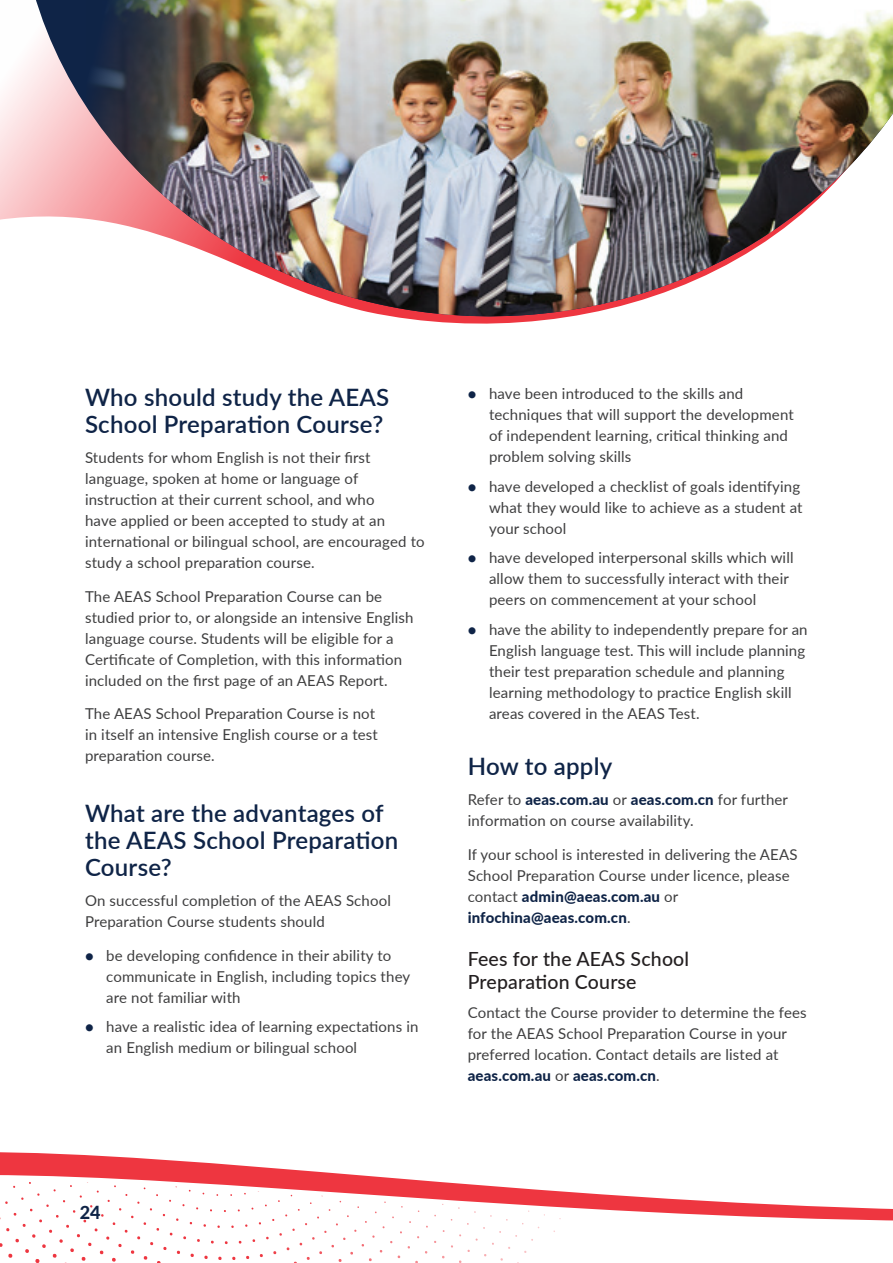
<style>
.page{position:relative;width:893px;height:1263px;background:#fff}
.page>*{position:absolute;margin:0;border:0;box-sizing:border-box;transform-origin:0 0}
.t1{font:600 24px/27px "Lato";letter-spacing:.01em;color:#0f2447}
.t2{font:500 19.5px/22.5px "Lato";letter-spacing:.01em;color:#231f20}
.t3{font:800 18px "Lato";color:#0f2447}
.t4{font:15px/21px "Lato";letter-spacing:.01em;color:#3e3e3f}
.s1{font-weight:800;color:#0f2447}
</style>
<div class="page">
<svg style="left:0;top:1157px;width:194px;height:5px"></svg>
<svg style="left:0;top:1162px;width:893px;height:59px"></svg>
<svg style="left:0;top:1174px;width:571px;height:89px"></svg>
<svg style="left:0;top:71px;width:24px;height:149px"></svg>
<svg style="left:24px;top:0;width:62px;height:219px;background:#c6aab3"></svg>
<img style="left:86px;top:0;width:807px;height:324px">
<h1 class="t1" style="left:85px;top:383px;width:306px">Who should study the AEAS<br>School Preparation Course?</h1>
<p class="t4" style="left:85px;top:446px;width:341px">Students for whom English is not their first language, spoken at home or language of instruction at their current school, and who<br>have applied or been accepted to study at an international or bilingual school, are encouraged to study a school preparation course.</p>
<p class="t4" style="left:85px;top:585px;width:330px">The AEAS School Preparation Course can be studied prior to, or alongside an intensive English language course. Students will be eligible for a Certificate of Completion, with this information included on the first page of an AEAS Report.</p>
<p class="t4" style="left:85px;top:703px;width:294px">The AEAS School Preparation Course is not in itself an intensive English course or a test preparation course.</p>
<h1 class="t1" style="left:85px;top:799px;width:315px">What are the advantages of the AEAS School Preparation<br>Course?</h1>
<p class="t4" style="left:85px;top:889px;width:307px">On successful completion of the AEAS School<br>Preparation Course students should</p>
<p class="t4" style="left:106px;top:944px;width:305px;text-indent:-21px"><span class="s1">•</span> be developing confidence in their ability to communicate in English, including topics they are not familiar with</p>
<p class="t4" style="left:106px;top:1015px;width:314px;text-indent:-21px"><span class="s1">•</span> have a realistic idea of learning expectations in an English medium or bilingual school</p>
<p class="t4" style="left:489px;top:382px;width:306px;text-indent:-21px"><span class="s1">•</span> have been introduced to the skills and techniques that will support the development of independent learning, critical thinking and problem solving skills</p>
<p class="t4" style="left:489px;top:475px;width:315px;text-indent:-21px"><span class="s1">•</span> have developed a checklist of goals identifying what they would like to achieve as a student at your school</p>
<p class="t4" style="left:489px;top:546px;width:306px;text-indent:-21px"><span class="s1">•</span> have developed interpersonal skills which will allow them to successfully interact with their peers on commencement at your school</p>
<p class="t4" style="left:489px;top:618px;width:320px;text-indent:-21px"><span class="s1">•</span> have the ability to independently prepare for an English language test. This will include planning their test preparation schedule and planning learning methodology to practice English skill areas covered in the AEAS Test.</p>
<h1 class="t1" style="left:468px;top:752px;width:146px">How to apply</h1>
<p class="t4" style="left:468px;top:788px;width:322px">Refer to <span class="s1">aeas.com.au</span> or <span class="s1">aeas.com.cn</span> for further information on course availability.</p>
<p class="t4" style="left:468px;top:843px;width:331px">If your school is interested in delivering the AEAS School Preparation Course under licence, please contact <span class="s1">admin@aeas.com.au</span> or <span class="s1">infochina@aeas.com.cn</span>.</p>
<h2 class="t2" style="left:468px;top:947px;width:223px">Fees for the AEAS School<br>Preparation Course</h2>
<p class="t4" style="left:468px;top:1002px;width:341px">Contact the Course provider to determine the fees for the AEAS School Preparation Course in your preferred location. Contact details are listed at <span class="s1">aeas.com.au</span> or <span class="s1">aeas.com.cn</span>.</p>
<p class="t3" style="left:80px;top:1199px;width:22px">24</p>
</div>
